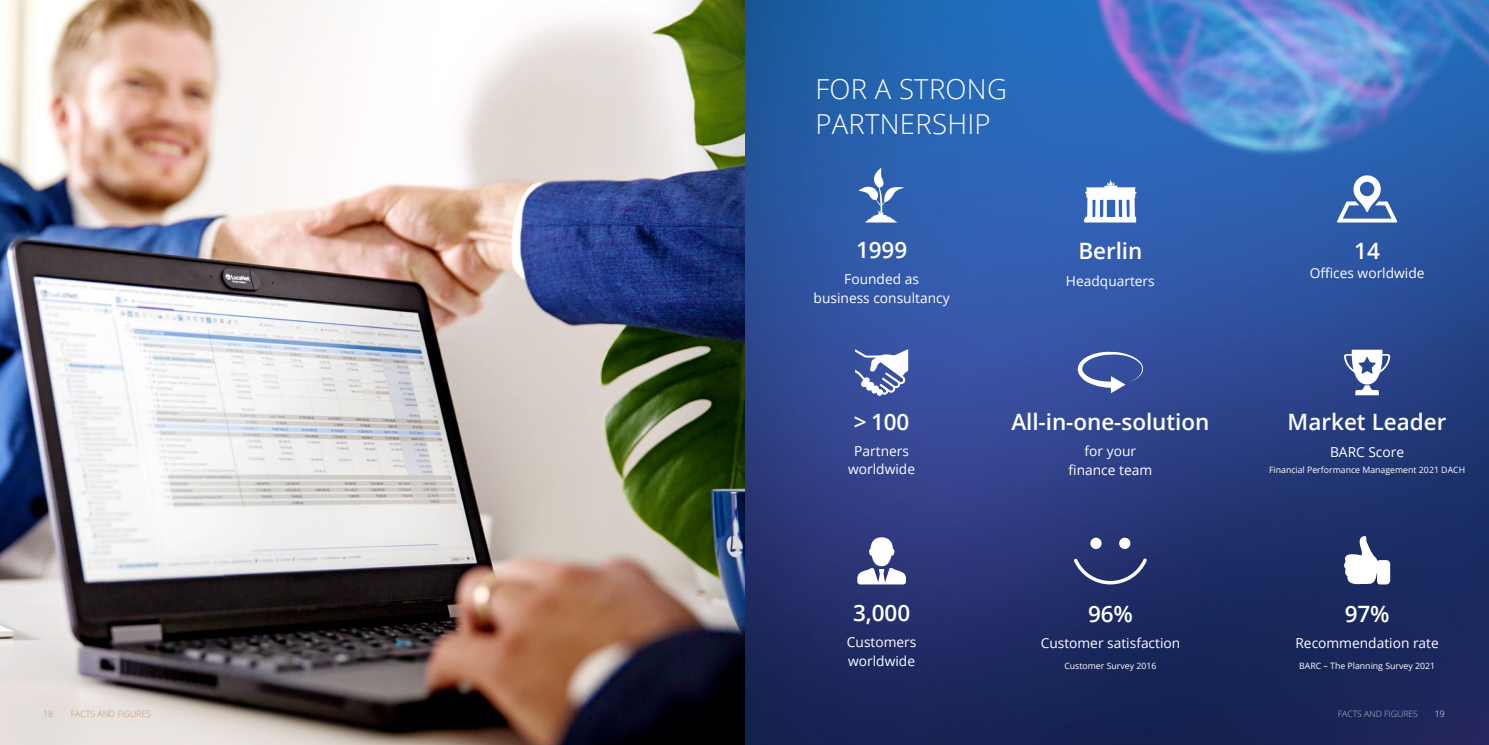
<style>
.page{position:relative;width:1489px;height:745px;background:#fff}
.page>*{position:absolute;margin:0;border:0;box-sizing:border-box;transform-origin:0 0}
.t1{font:300 27.5px/35px "Open Sans";letter-spacing:.01em;color:#fff}
.t2{font:600 22.5px "Open Sans";letter-spacing:-.005em;color:#fff}
.t3{font:13.75px/18.8px "Open Sans";color:#fff;text-align:center}
.t4{font:8.75px "Open Sans";color:#fff}
.t5{font:300 8.75px "Open Sans";letter-spacing:-.005em;color:#bd9867}
.t6{font:300 8.75px "Open Sans";letter-spacing:-.005em;color:#b5bccc}
.t7{font:300 8.75px "Open Sans";color:#fff}
</style>
<div class="page">
<img style="left:0;top:0;width:1488px;height:744px">
<img style="left:570px;top:0;width:174px;height:744px">
<svg style="left:855px;top:349px;width:53px;height:47px"></svg>
<svg style="left:1336px;top:174px;width:61px;height:48px"></svg>
<svg style="left:857px;top:537px;width:48px;height:47px"></svg>
<svg style="left:858px;top:167px;width:46px;height:55px"></svg>
<div style="left:1090px;top:537px;width:11px;height:11px;background:#fff;border-radius:50%"></div>
<div style="left:1119px;top:537px;width:11px;height:11px;background:#fff;border-radius:50%"></div>
<svg style="left:1070px;top:555px;width:79px;height:31px;background:#3e4a7e"></svg>
<svg style="left:1341px;top:535px;width:48px;height:49px"></svg>
<svg style="left:1077px;top:351px;width:65px;height:42px"></svg>
<svg style="left:1084px;top:179px;width:52px;height:43px"></svg>
<svg style="left:1343px;top:349px;width:46px;height:46px"></svg>
<h1 class="t1" style="left:815px;top:71px;width:193px">FOR A STRONG<br>PARTNERSHIP</h1>
<h2 class="t2" style="left:856px;top:234px;width:53px">1999</h2>
<p class="t3" style="left:813px;top:269px;width:137px">Founded as<br>business consultancy</p>
<h2 class="t2" style="left:1078px;top:235px;width:66px">Berlin</h2>
<p class="t3" style="left:1065px;top:270px;width:90px">Headquarters</p>
<h2 class="t2" style="left:853px;top:406px;width:57px">&gt; 100</h2>
<p class="t3" style="left:848px;top:440px;width:68px">Partners worldwide</p>
<h2 class="t2" style="left:1011px;top:406px;width:199px">All-in-one-solution</h2>
<p class="t3" style="left:1068px;top:441px;width:85px">for your finance team</p>
<h2 class="t2" style="left:1354px;top:235px;width:27px">14</h2>
<p class="t3" style="left:1309px;top:263px;width:116px">Offices worldwide</p>
<h2 class="t2" style="left:1287px;top:406px;width:160px">Market Leader</h2>
<p class="t3" style="left:1329px;top:441px;width:76px">BARC Score</p>
<p class="t4" style="left:1268px;top:463px;width:198px">Financial Performance Management 2021 DACH</p>
<h2 class="t2" style="left:853px;top:596px;width:59px">3,000</h2>
<p class="t3" style="left:846px;top:632px;width:71px;text-align:left">Customers worldwide</p>
<h2 class="t2" style="left:1087px;top:598px;width:46px">96%</h2>
<p class="t3" style="left:1040px;top:633px;width:141px">Customer satisfaction</p>
<h2 class="t2" style="left:1344px;top:598px;width:46px">97%</h2>
<p class="t3" style="left:1295px;top:633px;width:145px">Recommendation rate</p>
<p class="t4" style="left:1064px;top:659px;width:94px">Customer Survey 2016</p>
<p class="t4" style="left:1298px;top:659px;width:137px">BARC – The Planning Survey 2021</p>
<p class="t5" style="left:43px;top:707px;width:11px">18</p>
<p class="t5" style="left:71px;top:707px;width:82px">FACTS AND FIGURES</p>
<p class="t6" style="left:1337px;top:707px;width:82px">FACTS AND FIGURES</p>
<p class="t7" style="left:1434px;top:707px;width:11px">19</p>
</div>
